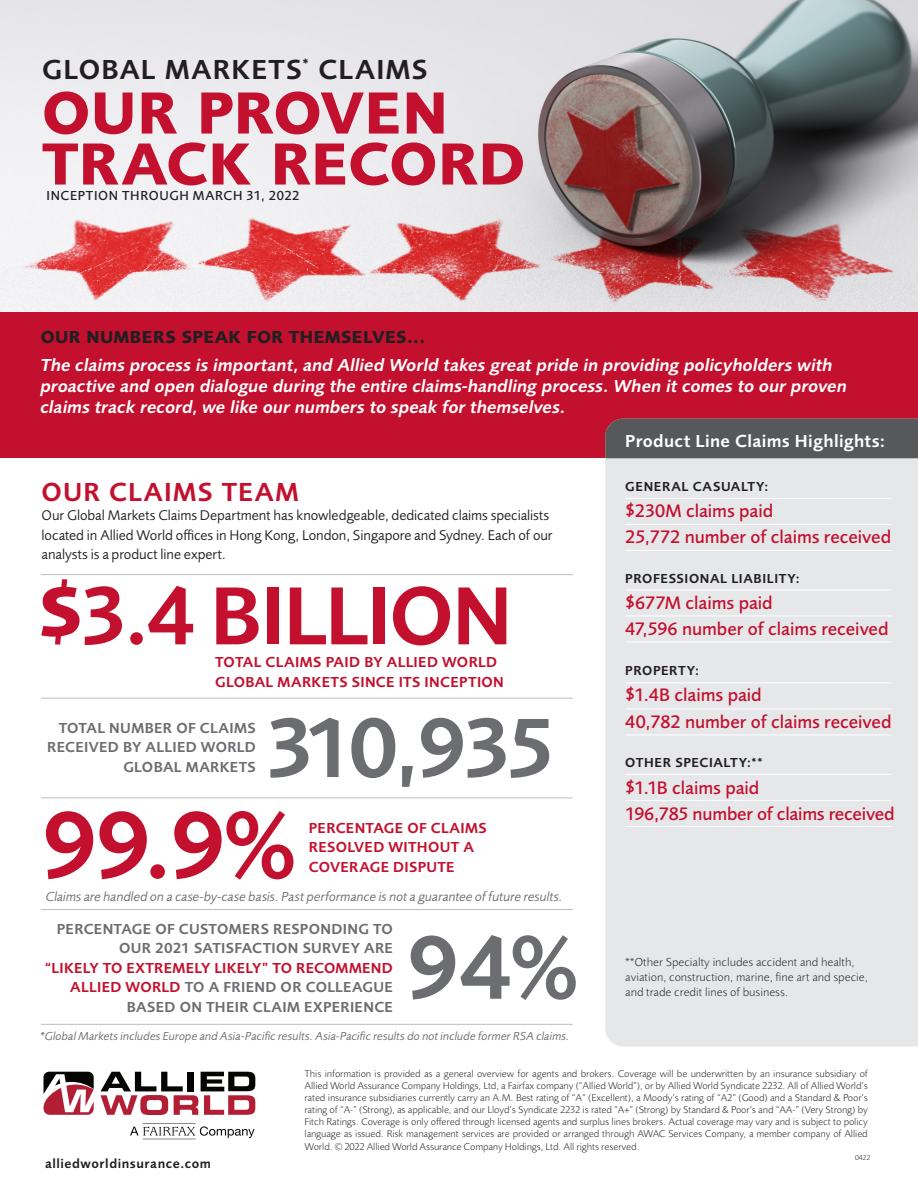
<style>
.page{position:relative;width:918px;height:1188px;background:#fff}
.page>*{position:absolute;margin:0;border:0;box-sizing:border-box;transform-origin:0 0}
.AW_RunningCopy{font:600 98.4px "Foundry Sans";color:#c3102e}
.AW_RunningCopy-2{font:600 92.7px "Foundry Sans";color:#6c6d70}
.AW_RunningCopy-3{font:600 87px "Foundry Sans";letter-spacing:-.07em;color:#6c6d70}
.AW_RunningCopy-4{font:600 85.2px "Foundry Sans";letter-spacing:-.02em;color:#c3102e}
.AW_IntroCopy{font:700 61.5px/51px "Foundry Sans";letter-spacing:.015em;color:#c3102e}
.AW_IntroCopy-2{font:600 28.5px "Foundry Sans";letter-spacing:.04em;color:#231f20}
.AW_RunningCopy-5{font:600 27px "Foundry Sans";letter-spacing:.05em;color:#c3102e}
.AW_Contact_Email_Pho{font:500 18.75px "Foundry Sans";letter-spacing:-.005em;color:#c3102e}
.AW_IntroCopy-3{font:italic 600 18px/21px "Foundry Sans";color:#fff}
.AW_IntroCopy-4{font:700 18px "Foundry Sans";letter-spacing:.025em;color:#231f20}
.AW_Contact_Email_Pho-2{font:600 18px "Foundry Sans";letter-spacing:.02em;color:#fff}
.AW_RunningCopy-6{font:600 15px/19.5px "Foundry Sans";letter-spacing:.02em;color:#6c6d70;text-align:right}
.AW_RunningCopy-7{font:600 15px/19.5px "Foundry Sans";letter-spacing:.02em;color:#c3102e}
.AW_RunningCopy-8{font:14.7px/19.5px "Foundry Sans";letter-spacing:-.005em;color:#231f20}
.AW_RunningCopy-9{font:italic 13.5px "Foundry Sans";color:#6c6d70}
.AW_Contact_Email_Pho-3{font:600 13.5px "Foundry Sans";letter-spacing:.045em;color:#231f20}
.AW_Contact_Email_Pho-4{font:500 13.5px "Foundry Sans";letter-spacing:.045em;color:#231f20}
.WebAddress{font:600 13.5px "Foundry Sans";letter-spacing:.04em;color:#231f20}
.Disclaimer{font:300 12px/15px "Foundry Sans";letter-spacing:.01em;color:#231f20}
.AW_RunningCopy-10{font:italic 12px "Foundry Sans";letter-spacing:.005em;color:#6c6d70}
.Disclaimer-2{font:300 10.2px/12.1px "Foundry Sans";color:#231f20;text-align:justify}
.Disclaimer-3{font:300 7.5px "Foundry Sans";color:#231f20}
.s1{color:#c3102e}
</style>
<div class="page">
<img style="left:0;top:0;width:918px;height:312px">
<div style="left:0;top:312px;width:918px;height:146px;background:#c3102e"></div>
<div style="left:605px;top:458px;width:313px;height:589px;background:#e6e7e9"></div>
<div style="left:605px;top:419px;width:313px;height:39px;background:#57585a"></div>
<svg style="left:101px;top:1072px;width:154px;height:43px"></svg>
<svg style="left:42px;top:1070px;width:53px;height:47px"></svg>
<svg style="left:43px;top:1072px;width:51px;height:43px"></svg>
<svg style="left:130px;top:1123px;width:125px;height:16px"></svg>
<hr style="left:41px;top:574px;width:532px;height:1px;background:#bcbdc0">
<hr style="left:41px;top:698px;width:532px;height:1px;background:#bcbdc0">
<hr style="left:41px;top:909px;width:532px;height:1px;background:#bcbdc0">
<hr style="left:41px;top:797px;width:532px;height:1px;background:#bcbdc0">
<hr style="left:41px;top:1024px;width:532px;height:1px;background:#bcbdc0">
<hr style="left:625px;top:498px;width:267px;height:1px;background:#fff">
<hr style="left:625px;top:524px;width:267px;height:1px;background:#fff">
<hr style="left:625px;top:550px;width:267px;height:1px;background:#fff">
<hr style="left:625px;top:589px;width:267px;height:1px;background:#fff">
<hr style="left:625px;top:615px;width:267px;height:1px;background:#fff">
<hr style="left:625px;top:642px;width:267px;height:1px;background:#fff">
<hr style="left:625px;top:682px;width:267px;height:1px;background:#fff">
<hr style="left:625px;top:708px;width:267px;height:1px;background:#fff">
<hr style="left:625px;top:735px;width:267px;height:1px;background:#fff">
<hr style="left:625px;top:774px;width:267px;height:1px;background:#fff">
<hr style="left:625px;top:800px;width:267px;height:1px;background:#fff">
<hr style="left:625px;top:826px;width:267px;height:1px;background:#fff">
<p class="AW_IntroCopy-2" style="left:42px;top:54px;width:387px">GLOBAL MARKETS<sup>*</sup> CLAIMS</p>
<p class="AW_IntroCopy" style="left:42px;top:88px;width:485px">OUR PROVEN<br>TRACK RECORD</p>
<p class="AW_Contact_Email_Pho-4" style="left:46px;top:188px;width:255px">INCEPTION THROUGH MARCH 31, 2022</p>
<p class="AW_IntroCopy-4" style="left:41px;top:327px;width:386px">OUR NUMBERS SPEAK FOR THEMSELVES...</p>
<p class="AW_IntroCopy-3" style="left:41px;top:355px;width:808px">The claims process is important, and Allied World takes great pride in providing policyholders with proactive and open dialogue during the entire claims-handling process. When it comes to our proven claims track record, we like our numbers to speak for themselves.</p>
<p class="AW_Contact_Email_Pho-2" style="left:625px;top:431px;width:262px">Product Line Claims Highlights:</p>
<p class="AW_RunningCopy-5" style="left:42px;top:476px;width:259px">OUR CLAIMS TEAM</p>
<p class="AW_RunningCopy-8" style="left:42px;top:506px;width:513px">Our Global Markets Claims Department has knowledgeable, dedicated claims specialists located in Allied World offices in Hong Kong, London, Singapore and Sydney. Each of our analysts is a product line expert.</p>
<p class="AW_RunningCopy-4" style="left:36px;top:567px;width:478px">$3.4 BILLION</p>
<p class="AW_RunningCopy-7" style="left:215px;top:653px;width:290px">TOTAL CLAIMS PAID BY ALLIED WORLD<br>GLOBAL MARKETS SINCE ITS INCEPTION</p>
<p class="AW_RunningCopy-6" style="left:47px;top:718px;width:210px">TOTAL NUMBER OF CLAIMS<br>RECEIVED BY ALLIED WORLD<br>GLOBAL MARKETS</p>
<p class="AW_RunningCopy-3" style="left:265px;top:698px;width:293px">310,935</p>
<p class="AW_RunningCopy" style="left:42px;top:789px;width:256px">99.9%</p>
<p class="AW_RunningCopy-7" style="left:309px;top:818px;width:179px">PERCENTAGE OF CLAIMS<br>RESOLVED WITHOUT A</p>
<p class="AW_RunningCopy-7" style="left:309px;top:857px;width:147px">COVERAGE DISPUTE</p>
<p class="AW_RunningCopy-9" style="left:46px;top:889px;width:519px">Claims are handled on a case-by-case basis. Past performance is not a guarantee of future results.</p>
<p class="AW_RunningCopy-6" style="left:45px;top:919px;width:350px">PERCENTAGE OF CUSTOMERS RESPONDING TO OUR 2021 SATISFACTION SURVEY ARE<br><span class="s1">“LIKELY TO EXTREMELY LIKELY” TO RECOMMEND ALLIED WORLD</span> TO A FRIEND OR COLLEAGUE BASED ON THEIR CLAIM EXPERIENCE</p>
<p class="AW_RunningCopy-2" style="left:406px;top:915px;width:173px">94%</p>
<p class="AW_RunningCopy-10" style="left:40px;top:1030px;width:531px">*Global Markets includes Europe and Asia-Pacific results. Asia-Pacific results do not include former RSA claims.</p>
<p class="AW_Contact_Email_Pho-3" style="left:625px;top:478px;width:145px">GENERAL CASUALTY:</p>
<p class="AW_Contact_Email_Pho" style="left:625px;top:500px;width:150px">$230M claims paid</p>
<p class="AW_Contact_Email_Pho" style="left:625px;top:526px;width:267px">25,772 number of claims received</p>
<p class="AW_Contact_Email_Pho-3" style="left:625px;top:571px;width:176px">PROFESSIONAL LIABILITY:</p>
<p class="AW_Contact_Email_Pho" style="left:625px;top:592px;width:149px">$677M claims paid</p>
<p class="AW_Contact_Email_Pho" style="left:625px;top:619px;width:265px">47,596 number of claims received</p>
<p class="AW_Contact_Email_Pho-3" style="left:625px;top:663px;width:76px">PROPERTY:</p>
<p class="AW_Contact_Email_Pho" style="left:625px;top:685px;width:138px">$1.4B claims paid</p>
<p class="AW_Contact_Email_Pho" style="left:625px;top:711px;width:268px">40,782 number of claims received</p>
<p class="AW_Contact_Email_Pho-3" style="left:625px;top:755px;width:139px">OTHER SPECIALTY:**</p>
<p class="AW_Contact_Email_Pho" style="left:625px;top:777px;width:136px">$1.1B claims paid</p>
<p class="AW_Contact_Email_Pho" style="left:625px;top:803px;width:271px">196,785 number of claims received</p>
<p class="Disclaimer" style="left:625px;top:955px;width:244px">**Other Specialty includes accident and health, aviation, construction, marine, fine art and specie, and trade credit lines of business.</p>
<p class="WebAddress" style="left:45px;top:1156px;width:168px">alliedworldinsurance.com</p>
<p class="Disclaimer-2" style="left:305px;top:1068px;width:565px">This information is provided as a general overview for agents and brokers. Coverage will be underwritten by an insurance subsidiary of Allied World Assurance Company Holdings, Ltd, a Fairfax company (“Allied World”), or by Allied World Syndicate 2232. All of Allied World’s rated insurance subsidiaries currently carry an A.M. Best rating of “A” (Excellent), a Moody’s rating of “A2” (Good) and a Standard &amp; Poor’s rating of “A-” (Strong), as applicable, and our Lloyd’s Syndicate 2232 is rated “A+” (Strong) by Standard &amp; Poor’s and “AA-” (Very Strong) by Fitch Ratings. Coverage is only offered through licensed agents and surplus lines brokers. Actual coverage may vary and is subject to policy language as issued. Risk management services are provided or arranged through AWAC Services Company, a member company of Allied World. © 2022 Allied World Assurance Company Holdings, Ltd. All rights reserved.</p>
<p class="Disclaimer-3" style="left:855px;top:1154px;width:16px">0422</p>
</div>
